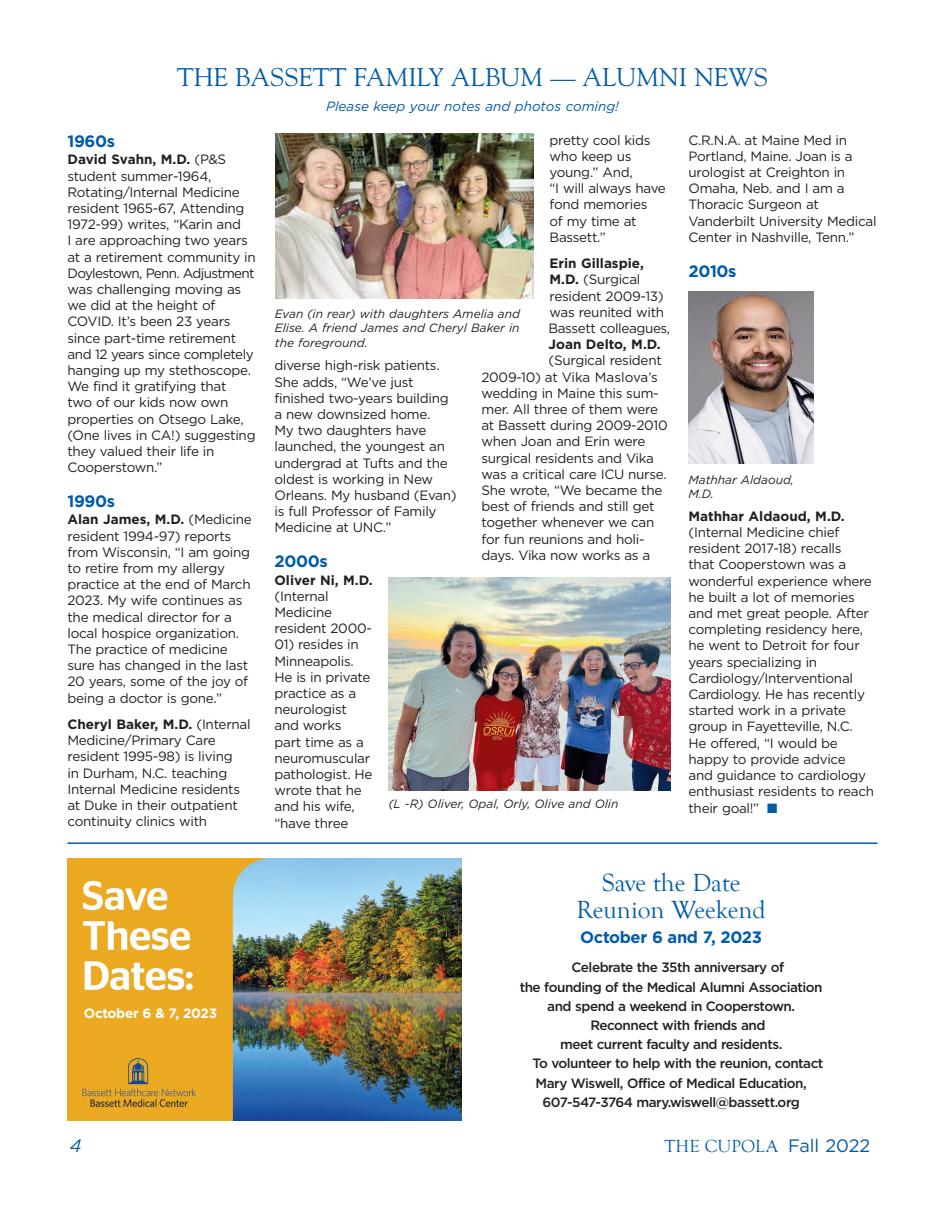
<style>
.page{position:relative;width:945px;height:1215px;background:#fff}
.page>*{position:absolute;margin:0;border:0;box-sizing:border-box;transform-origin:0 0}
.t1{font:25.5px "Goudy";color:#015ba9}
.t2{font:25.5px/27px "Goudy Old Style T";color:#015ba9;text-align:center}
.t3{font:18px "Goudy Old Style T";color:#015ba9}
.t4{font:italic 18px "Gotham";color:#015ba9}
.t5{font:700 16.5px "Gotham";letter-spacing:-.02em;color:#015ba9}
.t6{font:13.5px/16.2px "Gotham";letter-spacing:-.02em;color:#231f20}
.t7{font:500 13.5px/19.2px "Gotham";letter-spacing:-.035em;color:#231f20}
.t8{font:italic 13.5px "Gotham";color:#015ba9}
.t9{font:700 13.5px "Gotham";color:#231f20}
.t10{font:700 13.5px "Gotham";letter-spacing:-.02em;color:#fff}
.t11{font:italic 12px/14.4px "Gotham";color:#231f20;text-align:justify}
.s1{font-weight:700}
.s2{color:#015ba9}
.s3{font-family:"Gotham"}
</style>
<div class="page">
<img style="left:276px;top:134px;width:257px;height:165px">
<img style="left:688px;top:291px;width:125px;height:173px">
<hr style="left:68px;top:842px;width:810px;height:2px;background:#015ba9">
<img style="left:389px;top:578px;width:281px;height:213px">
<img style="left:67px;top:858px;width:395px;height:262px">
<p class="t1" style="left:177px;top:67px;width:593px">THE BASSETT FAMILY ALBUM — ALUMNI NEWS</p>
<p class="t8" style="left:326px;top:101px;width:294px">Please keep your notes and photos coming!</p>
<p class="t5" style="left:68px;top:135px;width:49px">1960s</p>
<p class="t6" style="left:68px;top:152px;width:190px"><span class="s1">David Svahn, M.D.</span> (P&amp;S student summer-1964,<br>Rotating/Internal Medicine resident 1965-67, Attending<br>1972-99) writes, “Karin and<br>I are approaching two years at a retirement community in<br>Doylestown, Penn. Adjustment was challenging moving as we did at the height of<br>COVID. It’s been 23 years since part-time retirement and 12 years since completely hanging up my stethoscope.<br>We find it gratifying that<br>two of our kids now own properties on Otsego Lake, (One lives in CA!) suggesting they valued their life in<br>Cooperstown.”</p>
<p class="t5" style="left:68px;top:495px;width:49px">1990s</p>
<p class="t6" style="left:68px;top:512px;width:186px"><span class="s1">Alan James, M.D.</span> (Medicine resident 1994-97) reports from Wisconsin, “I am going to retire from my allergy practice at the end of March<br>2023. My wife continues as the medical director for a local hospice organization.<br>The practice of medicine sure has changed in the last<br>20 years, some of the joy of being a doctor is gone.”</p>
<p class="t6" style="left:68px;top:717px;width:185px"><span class="s1">Cheryl Baker, M.D.</span> (Internal<br>Medicine/Primary Care resident 1995-98) is living<br>in Durham, N.C. teaching<br>Internal Medicine residents at Duke in their outpatient continuity clinics with</p>
<p class="t10" style="left:84px;top:1008px;width:135px">October 6 &amp; 7, 2023</p>
<p class="t6" style="left:550px;top:133px;width:118px">pretty cool kids who keep us young.” And,<br>“I will always have fond memories<br>of my time at<br>Bassett.”</p>
<p class="t9" style="left:550px;top:258px;width:96px">Erin Gillaspie,</p>
<p class="t6" style="left:550px;top:272px;width:92px"><span class="s1">M.D.</span> (Surgical</p>
<p class="t6" style="left:550px;top:289px;width:116px">resident 2009-13)</p>
<p class="t6" style="left:550px;top:305px;width:116px">was reunited with</p>
<p class="t6" style="left:549px;top:321px;width:123px">Bassett colleagues,</p>
<p class="t9" style="left:549px;top:339px;width:114px">Joan Delto, M.D.</p>
<p class="t6" style="left:549px;top:353px;width:115px">(Surgical resident</p>
<p class="t6" style="left:482px;top:370px;width:178px">2009-10) at Vika Maslova’s</p>
<p class="t6" style="left:482px;top:386px;width:179px">wedding in Maine this sum-</p>
<p class="t6" style="left:482px;top:402px;width:178px">mer. All three of them were</p>
<p class="t6" style="left:482px;top:418px;width:188px">at Bassett during 2009-2010</p>
<p class="t6" style="left:482px;top:434px;width:165px">when Joan and Erin were</p>
<p class="t6" style="left:482px;top:451px;width:174px">surgical residents and Vika</p>
<p class="t6" style="left:482px;top:467px;width:187px">was a critical care ICU nurse.</p>
<p class="t6" style="left:482px;top:483px;width:182px">She wrote, “We became the</p>
<p class="t6" style="left:482px;top:499px;width:175px">best of friends and still get</p>
<p class="t6" style="left:482px;top:515px;width:174px">together whenever we can</p>
<p class="t6" style="left:482px;top:532px;width:165px">for fun reunions and holi-</p>
<p class="t6" style="left:482px;top:548px;width:170px">days. Vika now works as a</p>
<p class="t11" style="left:275px;top:307px;width:247px">Evan (in rear) with daughters Amelia and Elise. A friend James and Cheryl Baker in the foreground.</p>
<p class="t6" style="left:274px;top:358px;width:184px">diverse high-risk patients.<br>She adds, “We’ve just finished two-years building a new downsized home.<br>My two daughters have launched, the youngest an undergrad at Tufts and the oldest is working in New<br>Orleans. My husband (Evan) is full Professor of Family<br>Medicine at UNC.”</p>
<p class="t5" style="left:274px;top:555px;width:55px">2000s</p>
<p class="t6" style="left:274px;top:573px;width:100px"><span class="s1">Oliver Ni, M.D. </span>(Internal<br>Medicine resident 2000-</p>
<p class="t6" style="left:274px;top:637px;width:99px">01) resides in<br>Minneapolis.<br>He is in private practice as a neurologist and works<br>part time as a neuromuscular pathologist. He wrote that he and his wife, “have three</p>
<p class="t11" style="left:388px;top:798px;width:232px">(L -R) Oliver, Opal, Orly, Olive and Olin</p>
<p class="t6" style="left:688px;top:133px;width:190px">C.R.N.A. at Maine Med in<br>Portland, Maine. Joan is a urologist at Creighton in<br>Omaha, Neb. and I am a<br>Thoracic Surgeon at<br>Vanderbilt University Medical<br>Center in Nashville, Tenn.”</p>
<p class="t5" style="left:688px;top:264px;width:50px">2010s</p>
<p class="t11" style="left:688px;top:473px;width:107px">Mathhar Aldaoud,<br>M.D.</p>
<p class="t6" style="left:688px;top:509px;width:187px"><span class="s1">Mathhar Aldaoud, M.D. </span>(Internal Medicine chief resident 2017-18) recalls<br>that Cooperstown was a wonderful experience where he built a lot of memories and met great people. After completing residency here, he went to Detroit for four years specializing in<br>Cardiology/Interventional<br>Cardiology. He has recently started work in a private group in Fayetteville, N.C.<br>He offered, “I would be happy to provide advice<br>and guidance to cardiology enthusiast residents to reach their goal!” <span class="s2">■</span></p>
<p class="t2" style="left:576px;top:869px;width:191px">Save the Date<br>Reunion Weekend</p>
<p class="t5" style="left:580px;top:931px;width:183px">October 6 and 7, 2023</p>
<p class="t7" style="left:572px;top:959px;width:214px">Celebrate the 35th anniversary of</p>
<p class="t7" style="left:520px;top:978px;width:304px">the founding of the Medical Alumni Association</p>
<p class="t7" style="left:547px;top:997px;width:249px">and spend a weekend in Cooperstown.</p>
<p class="t7" style="left:560px;top:1017px;width:224px;text-indent:30px">Reconnect with friends and meet current faculty and residents.</p>
<p class="t7" style="left:532px;top:1055px;width:293px">To volunteer to help with the reunion, contact</p>
<p class="t7" style="left:536px;top:1074px;width:273px">Mary Wiswell, Office of Medical Education,</p>
<p class="t7" style="left:542px;top:1093px;width:259px">607-547-3764 mary.wiswell@bassett.org</p>
<p class="t4" style="left:70px;top:1138px;width:13px">4</p>
<p class="t3" style="left:665px;top:1136px;width:207px">THE CUPOLA <span class="s3">Fall 2022</span></p>
</div>
